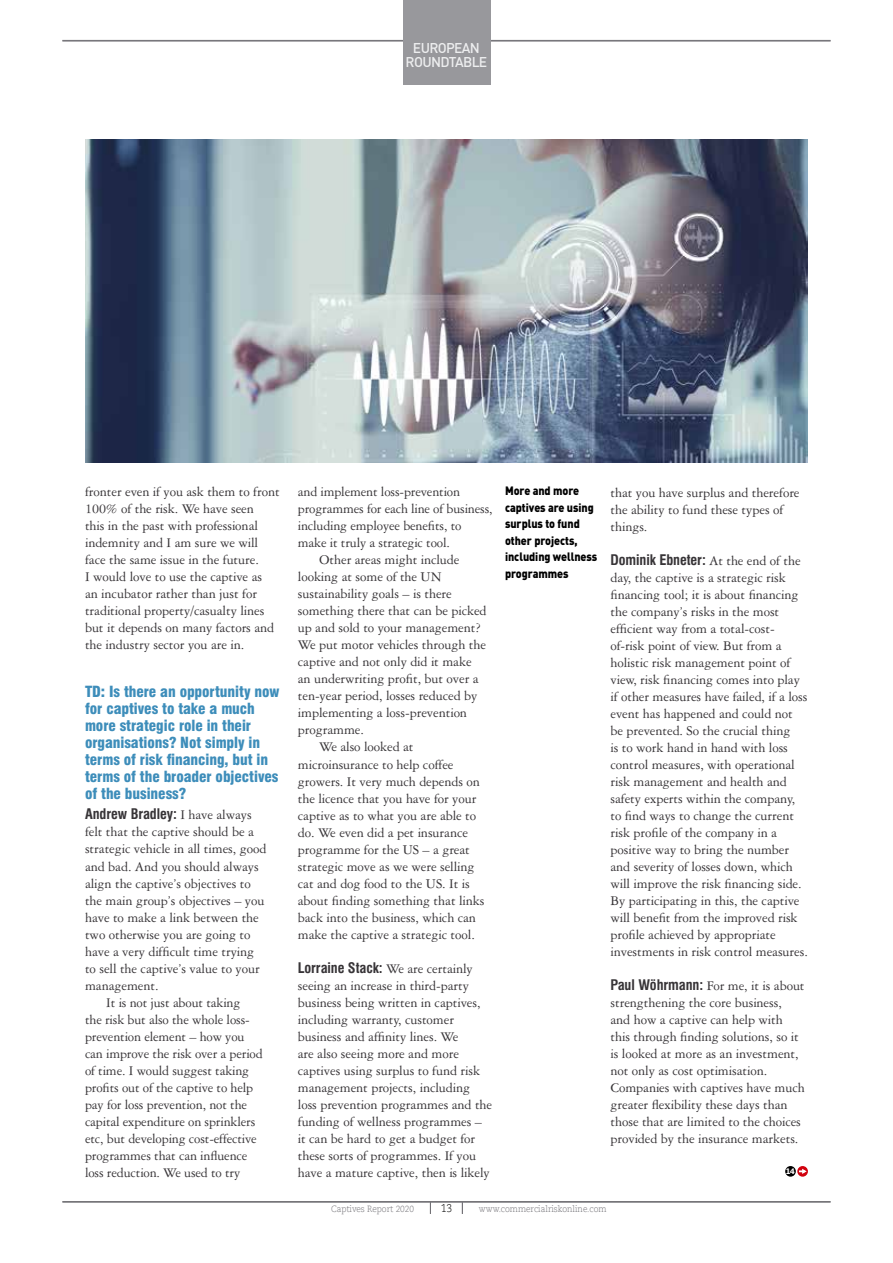
<style>
.page{position:relative;width:893px;height:1263px;background:#fff}
.page>*{position:absolute;margin:0;border:0;box-sizing:border-box;transform-origin:0 0}
.t1{font:900 condensed 15px/17px "Swiss 721 BT";letter-spacing:-.005em;color:#3d8dba}
.t2{font:14.25px/17px "American Garamond BT";letter-spacing:-.005em;color:#373437}
.t3{font:700 condensed 14.25px "Swiss 721 BT";letter-spacing:-.005em;color:#373437}
.t4{font:14.1px/13.5px "DIN Medium SC850";letter-spacing:-.045em;color:#edeeef;text-align:center}
.t5{font:900 12px/16.5px "DIN";letter-spacing:-.005em;color:#000;scale:.9 1}
.t6{font:300 11.25px "Caecilia LT Std";color:#000;scale:.92 1}
.t7{font:300 9px "Caecilia LT Std";letter-spacing:-.005em;color:#727176;scale:.93 1}
.t8{font:700 7.5px "Soho Gothic Pro";color:#fff;scale:.95 1}
.s1{font-family:"American Garamond BT";font-weight:400;font-stretch:normal}
.s2{font-family:"Swiss 721 BT";font-weight:700;font-stretch:condensed}
</style>
<div class="page">
<hr style="left:62px;top:1201px;width:769px;height:1px;background:#727176">
<hr style="left:62px;top:1202px;width:769px;height:1px;background:#727176">
<hr style="left:62px;top:40px;width:769px;height:1px;background:#727176">
<hr style="left:62px;top:41px;width:769px;height:1px;background:#727176">
<div style="left:403px;top:0;width:87px;height:84px;background:#98989c"></div>
<div style="left:785px;top:1166px;width:11px;height:11px;background:#000;border-radius:50%"></div>
<svg style="left:797px;top:1166px;width:11px;height:11px"></svg>
<svg style="left:799px;top:1169px;width:8px;height:5px"></svg>
<img style="left:85px;top:139px;width:723px;height:323px">
<p class="t4" style="left:406px;top:41px;width:83px">EUROPEAN<br>ROUNDTABLE</p>
<p class="t2" style="left:85px;top:483px;width:196px">fronter even if you ask them to front<br>100% of the risk. We have seen<br>this in the past with professional indemnity and I am sure we will face the same issue in the future.<br>I would love to use the captive as<br>an incubator rather than just for traditional property/casualty lines but it depends on many factors and the industry sector you are in.</p>
<p class="t1" style="left:85px;top:683px;width:196px">TD: Is there an opportunity now for captives to take a much more strategic role in their organisations? Not simply in terms of risk financing, but in terms of the broader objectives of the business?</p>
<p class="t3" style="left:85px;top:806px;width:168px">Andrew Bradley: <span class="s1">I have always</span></p>
<p class="t2" style="left:85px;top:823px;width:170px">felt that the captive should be a</p>
<p class="t2" style="left:85px;top:840px;width:183px">strategic vehicle in all times, good</p>
<p class="t2" style="left:85px;top:857px;width:175px">and bad. And you should always</p>
<p class="t2" style="left:85px;top:874px;width:167px">align the captive’s objectives to</p>
<p class="t2" style="left:85px;top:891px;width:181px">the main group’s objectives – you</p>
<p class="t2" style="left:85px;top:908px;width:175px">have to make a link between the</p>
<p class="t2" style="left:85px;top:925px;width:167px">two otherwise you are going to</p>
<p class="t2" style="left:85px;top:942px;width:171px">have a very difficult time trying</p>
<p class="t2" style="left:85px;top:959px;width:176px">to sell the captive’s value to your</p>
<p class="t2" style="left:85px;top:976px;width:75px">management.</p>
<p class="t2" style="left:106px;top:993px;width:136px">It is not just about taking</p>
<p class="t2" style="left:85px;top:1010px;width:166px">the risk but also the whole loss-</p>
<p class="t2" style="left:85px;top:1027px;width:161px">prevention element – how you</p>
<p class="t2" style="left:85px;top:1044px;width:179px">can improve the risk over a period</p>
<p class="t2" style="left:85px;top:1061px;width:166px">of time. I would suggest taking</p>
<p class="t2" style="left:85px;top:1078px;width:170px">profits out of the captive to help</p>
<p class="t2" style="left:85px;top:1095px;width:164px">pay for loss prevention, not the</p>
<p class="t2" style="left:85px;top:1112px;width:172px">capital expenditure on sprinklers</p>
<p class="t2" style="left:85px;top:1129px;width:173px">etc, but developing cost-effective</p>
<p class="t2" style="left:85px;top:1146px;width:164px">programmes that can influence</p>
<p class="t2" style="left:85px;top:1163px;width:157px">loss reduction. We used to try</p>
<p class="t2" style="left:298px;top:483px;width:164px">and implement loss-prevention</p>
<p class="t2" style="left:298px;top:500px;width:196px">programmes for each line of business,</p>
<p class="t2" style="left:298px;top:517px;width:165px">including employee benefits, to</p>
<p class="t2" style="left:298px;top:534px;width:154px">make it truly a strategic tool.</p>
<p class="t2" style="left:319px;top:551px;width:142px">Other areas might include</p>
<p class="t2" style="left:298px;top:568px;width:145px">looking at some of the UN</p>
<p class="t2" style="left:298px;top:585px;width:155px">sustainability goals – is there</p>
<p class="t2" style="left:298px;top:602px;width:190px">something there that can be picked</p>
<p class="t2" style="left:298px;top:619px;width:184px">up and sold to your management?</p>
<p class="t2" style="left:298px;top:636px;width:190px">We put motor vehicles through the</p>
<p class="t2" style="left:298px;top:653px;width:175px">captive and not only did it make</p>
<p class="t2" style="left:298px;top:670px;width:182px">an underwriting profit, but over a</p>
<p class="t2" style="left:298px;top:687px;width:181px">ten-year period, losses reduced by</p>
<p class="t2" style="left:298px;top:704px;width:171px">implementing a loss-prevention</p>
<p class="t2" style="left:298px;top:721px;width:68px">programme.</p>
<p class="t2" style="left:319px;top:738px;width:96px">We also looked at</p>
<p class="t2" style="left:298px;top:755px;width:157px">microinsurance to help coffee</p>
<p class="t2" style="left:298px;top:772px;width:184px">growers. It very much depends on</p>
<p class="t2" style="left:298px;top:789px;width:180px">the licence that you have for your</p>
<p class="t2" style="left:298px;top:806px;width:180px">captive as to what you are able to</p>
<p class="t2" style="left:298px;top:823px;width:172px">do. We even did a pet insurance</p>
<p class="t2" style="left:298px;top:840px;width:174px">programme for the US – a great</p>
<p class="t2" style="left:298px;top:857px;width:178px">strategic move as we were selling</p>
<p class="t2" style="left:298px;top:874px;width:174px">cat and dog food to the US. It is</p>
<p class="t2" style="left:298px;top:891px;width:188px">about finding something that links</p>
<p class="t2" style="left:298px;top:908px;width:180px">back into the business, which can</p>
<p class="t2" style="left:298px;top:925px;width:178px">make the captive a strategic tool.</p>
<p class="t3" style="left:298px;top:959px;width:177px">Lorraine Stack: <span class="s1">We are certainly</span></p>
<p class="t2" style="left:298px;top:976px;width:196px">seeing an increase in third-party business being written in captives, including warranty, customer business and affinity lines. We<br>are also seeing more and more captives using surplus to fund risk management projects, including loss prevention programmes and the funding of wellness programmes – it can be hard to get a budget for these sorts of programmes. If you have a mature captive, then is likely</p>
<p class="t5" style="left:505px;top:482px;width:104px">More and more captives are using surplus to fund other projects, including wellness programmes</p>
<p class="t2" style="left:610px;top:483px;width:191px">that you have surplus and therefore the ability to fund these types of things.</p>
<p class="t3" style="left:610px;top:551px;width:192px">Dominik Ebneter: <span class="s1">At the end of the</span></p>
<p class="t2" style="left:610px;top:568px;width:199px">day, the captive is a strategic risk financing tool; it is about financing the company’s risks in the most efficient way from a total-cost&shy;of-risk point of view. But from a holistic risk management point of view, risk financing comes into play if other measures have failed, if a loss event has happened and could not be prevented. So the crucial thing<br>is to work hand in hand with loss control measures, with operational risk management and health and safety experts within the company, to find ways to change the current risk profile of the company in a positive way to bring the number and severity of losses down, which will improve the risk financing side.<br>By participating in this, the captive will benefit from the improved risk profile achieved by appropriate investments in risk control measures.</p>
<p class="t2" style="left:610px;top:977px;width:196px"><span class="s2">Paul Wöhrmann:</span> For me, it is about strengthening the core business, and how a captive can help with this through finding solutions, so it is looked at more as an investment, not only as cost optimisation.<br>Companies with captives have much greater flexibility these days than those that are limited to the choices provided by the insurance markets.</p>
<p class="t8" style="left:786px;top:1165px;width:11px">14</p>
<p class="t7" style="left:331px;top:1204px;width:91px">Captives Report 2020</p>
<p class="t6" style="left:441px;top:1202px;width:14px">13</p>
<p class="t7" style="left:479px;top:1204px;width:139px">www.commercialriskonline.com</p>
</div>
